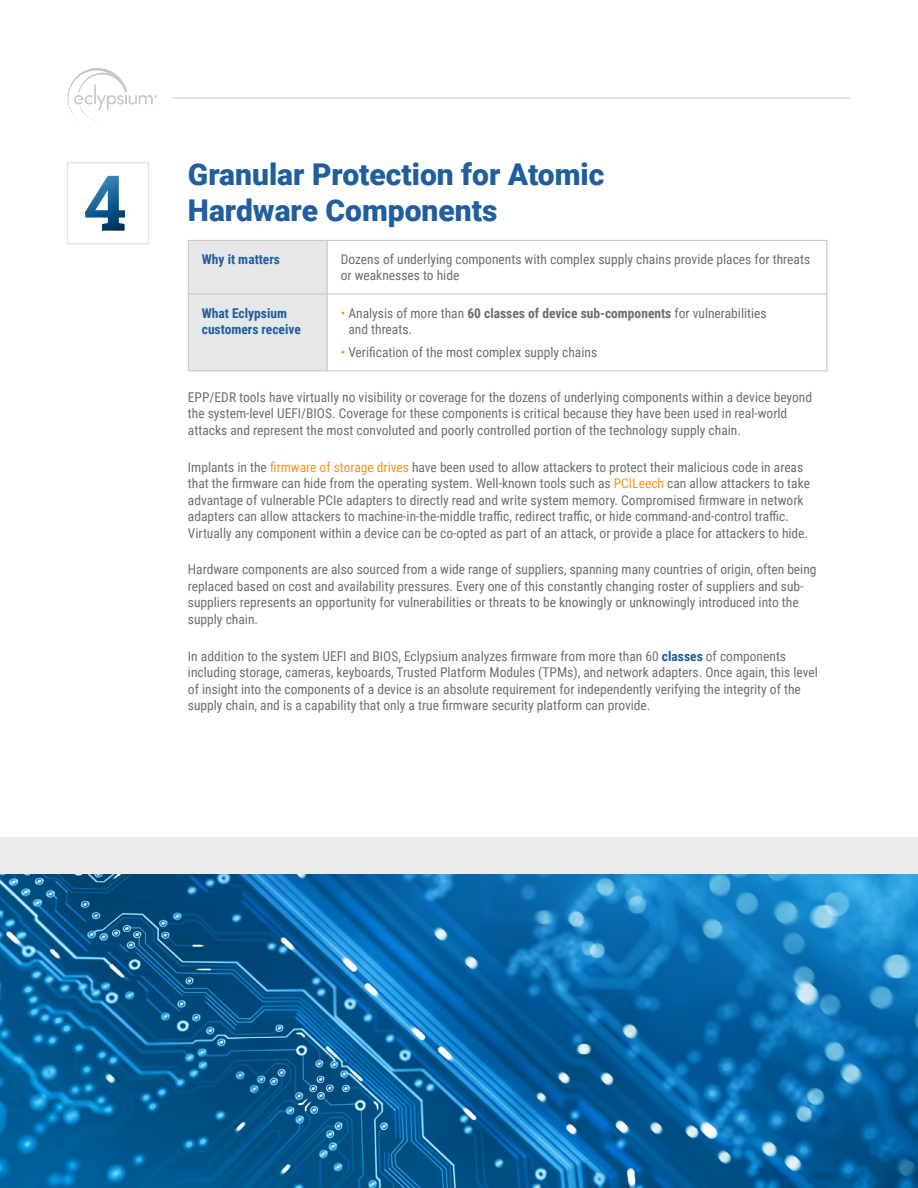
<style>
.page{position:relative;width:918px;height:1188px;background:#fff}
.page>*{position:absolute;margin:0;border:0;box-sizing:border-box;transform-origin:0 0}
.t1{font:900 30px/36px "Roboto";color:#215e9e}
.t2{font:13.5px/16.5px "Roboto Condensed";color:#6d6e71}
.t3{font:700 13.5px/16.5px "Roboto Condensed";color:#215e9e}
.s1{color:#f7941e}
.s2{font-weight:700}
.s3{font-weight:700;color:#215e9e}
</style>
<div class="page">
<svg style="left:68px;top:68px;width:89px;height:53px"></svg>
<hr style="left:172px;top:98px;width:678px;height:1px;background:#c7c8ca">
<div style="left:189px;top:241px;width:138px;height:129px;background:#e6e7e8"></div>
<hr style="left:188px;top:240px;width:139px;height:1px;background:#c4c4c4">
<hr style="left:188px;top:241px;width:1px;height:53px;background:#c4c4c4">
<hr style="left:327px;top:240px;width:500px;height:1px;background:#c4c4c4">
<hr style="left:327px;top:241px;width:1px;height:53px;background:#c4c4c4">
<hr style="left:827px;top:241px;width:1px;height:53px;background:#c4c4c4">
<hr style="left:188px;top:294px;width:139px;height:1px;background:#c4c4c4">
<hr style="left:188px;top:294px;width:1px;height:76px;background:#c4c4c4">
<hr style="left:327px;top:294px;width:500px;height:1px;background:#c4c4c4">
<hr style="left:327px;top:294px;width:1px;height:76px;background:#c4c4c4">
<hr style="left:827px;top:294px;width:1px;height:76px;background:#c4c4c4">
<hr style="left:188px;top:370px;width:139px;height:1px;background:#c4c4c4">
<hr style="left:327px;top:370px;width:500px;height:1px;background:#c4c4c4">
<div style="left:67px;top:162px;width:82px;height:82px;border:2px solid #e6e7e8"></div>
<svg style="left:85px;top:176px;width:40px;height:55px"></svg>
<div style="left:0;top:838px;width:918px;height:313px;background:#ebebec"></div>
<img style="left:0;top:875px;width:918px;height:313px">
<h1 class="t1" style="left:188px;top:155px;width:418px">Granular Protection for Atomic<br>Hardware Components</h1>
<p class="t3" style="left:202px;top:250px;width:80px">Why it matters</p>
<p class="t2" style="left:341px;top:250px;width:471px">Dozens of underlying components with complex supply chains provide places for threats or weaknesses to hide</p>
<p class="t3" style="left:202px;top:304px;width:101px">What Eclypsium customers receive</p>
<p class="t2" style="left:348px;top:304px;width:420px;text-indent:-8px"><span class="s1">•</span> Analysis of more than <span class="s2">60 classes of device sub-components</span> for vulnerabilities and threats.</p>
<p class="t2" style="left:341px;top:344px;width:258px"><span class="s1">•</span> Verification of the most complex supply chains</p>
<p class="t2" style="left:188px;top:388px;width:626px">EPP/EDR tools have virtually no visibility or coverage for the dozens of underlying components within a device beyond the system-level UEFI/BIOS. Coverage for these components is critical because they have been used in real-world attacks and represent the most convoluted and poorly controlled portion of the technology supply chain.</p>
<p class="t2" style="left:188px;top:458px;width:624px">Implants in the <span class="s1">firmware of storage drives</span> have been used to allow attackers to protect their malicious code in areas that the firmware can hide from the operating system. Well-known tools such as <span class="s1">PCILeech</span> can allow attackers to take advantage of vulnerable PCIe adapters to directly read and write system memory. Compromised firmware in network adapters can allow attackers to machine-in-the-middle traffic, redirect traffic, or hide command-and-control traffic.<br>Virtually any component within a device can be co-opted as part of an attack, or provide a place for attackers to hide.</p>
<p class="t2" style="left:188px;top:561px;width:630px">Hardware components are also sourced from a wide range of suppliers, spanning many countries of origin, often being replaced based on cost and availability pressures. Every one of this constantly changing roster of suppliers and sub&shy;suppliers represents an opportunity for vulnerabilities or threats to be knowingly or unknowingly introduced into the supply chain.</p>
<p class="t2" style="left:188px;top:647px;width:632px">In addition to the system UEFI and BIOS, Eclypsium analyzes firmware from more than 60 <span class="s3">classes</span> of components including storage, cameras, keyboards, Trusted Platform Modules (TPMs), and network adapters. Once again, this level of insight into the components of a device is an absolute requirement for independently verifying the integrity of the supply chain, and is a capability that only a true firmware security platform can provide.</p>
</div>
